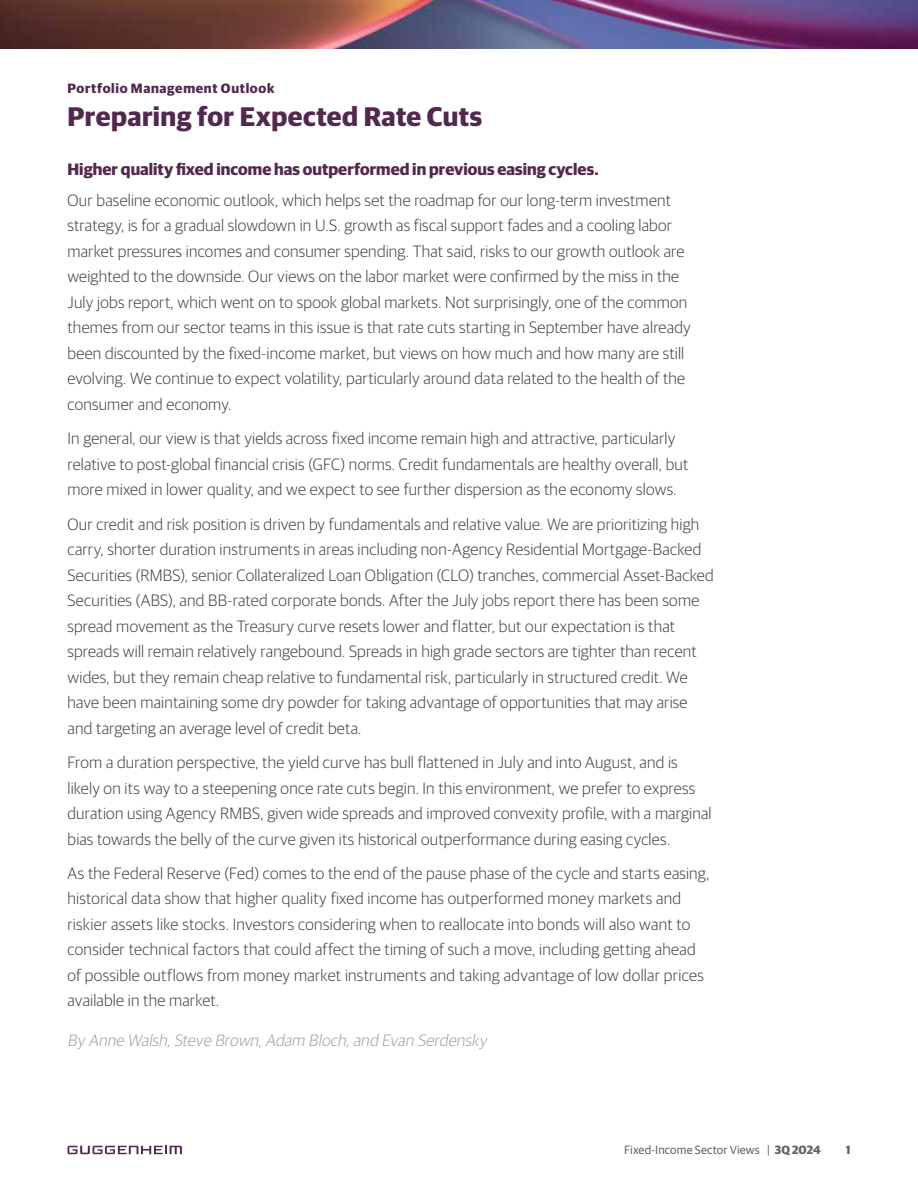
<style>
.page{position:relative;width:918px;height:1188px;background:#fff}
.page>*{position:absolute;margin:0;border:0;box-sizing:border-box;transform-origin:0 0}
.t1{font:700 27px "Guardian Sans";letter-spacing:.015em;color:#53284f}
.t2{font:300 16.5px/25.5px "Guardian Sans";letter-spacing:.015em;color:#434343}
.t3{font:700 16.5px "Guardian Sans";letter-spacing:.005em;color:#53284f}
.t4{font:italic 300 16.5px "Guardian Sans";color:#a0a0a0}
.t5{font:700 13.5px "Guardian Sans";letter-spacing:.05em;color:#53284f}
.t6{font:12px "Guardian Sans";letter-spacing:.01em;color:#636466}
.t7{font:700 12px "Guardian Sans";color:#636466}
.s1{font-weight:700}
</style>
<div class="page">
<svg style="left:68px;top:1146px;width:114px;height:8px"></svg>
<img style="left:0;top:0;width:918px;height:49px">
<p class="t5" style="left:68px;top:78px;width:209px">Portfolio Management Outlook</p>
<h1 class="t1" style="left:68px;top:96px;width:416px">Preparing for Expected Rate Cuts</h1>
<p class="t3" style="left:68px;top:157px;width:533px">Higher quality fixed income has outperformed in previous easing cycles.</p>
<p class="t2" style="left:68px;top:186px;width:625px">Our baseline economic outlook, which helps set the roadmap for our long-term investment strategy, is for a gradual slowdown in U.S. growth as fiscal support fades and a cooling labor market pressures incomes and consumer spending. That said, risks to our growth outlook are weighted to the downside. Our views on the labor market were confirmed by the miss in the July jobs report, which went on to spook global markets. Not surprisingly, one of the common themes from our sector teams in this issue is that rate cuts starting in September have already been discounted by the fixed-income market, but views on how much and how many are still evolving. We continue to expect volatility, particularly around data related to the health of the consumer and economy.</p>
<p class="t2" style="left:68px;top:425px;width:622px">In general, our view is that yields across fixed income remain high and attractive, particularly relative to post-global financial crisis (GFC) norms. Credit fundamentals are healthy overall, but more mixed in lower quality, and we expect to see further dispersion as the economy slows.</p>
<p class="t2" style="left:68px;top:510px;width:648px">Our credit and risk position is driven by fundamentals and relative value. We are prioritizing high carry, shorter duration instruments in areas including non-Agency Residential Mortgage-Backed Securities (RMBS), senior Collateralized Loan Obligation (CLO) tranches, commercial Asset-Backed Securities (ABS), and BB-rated corporate bonds. After the July jobs report there has been some spread movement as the Treasury curve resets lower and flatter, but our expectation is that spreads will remain relatively rangebound. Spreads in high grade sectors are tighter than recent wides, but they remain cheap relative to fundamental risk, particularly in structured credit. We have been maintaining some dry powder for taking advantage of opportunities that may arise and targeting an average level of credit beta.</p>
<p class="t2" style="left:68px;top:749px;width:646px">From a duration perspective, the yield curve has bull flattened in July and into August, and is likely on its way to a steepening once rate cuts begin. In this environment, we prefer to express duration using Agency RMBS, given wide spreads and improved convexity profile, with a marginal bias towards the belly of the curve given its historical outperformance during easing cycles.</p>
<p class="t2" style="left:68px;top:859px;width:644px">As the Federal Reserve (Fed) comes to the end of the pause phase of the cycle and starts easing, historical data show that higher quality fixed income has outperformed money markets and riskier assets like stocks. Investors considering when to reallocate into bonds will also want to consider technical factors that could affect the timing of such a move, including getting ahead of possible outflows from money market instruments and taking advantage of low dollar prices available in the market.</p>
<p class="t4" style="left:68px;top:1029px;width:424px">By Anne Walsh,Steve Brown,Adam Bloch,and Evan Serdensky</p>
<p class="t6" style="left:624px;top:1142px;width:198px">Fixed-Income Sector Views | <span class="s1">3Q 2024</span></p>
<p class="t7" style="left:846px;top:1141px;width:6px">1</p>
</div>
